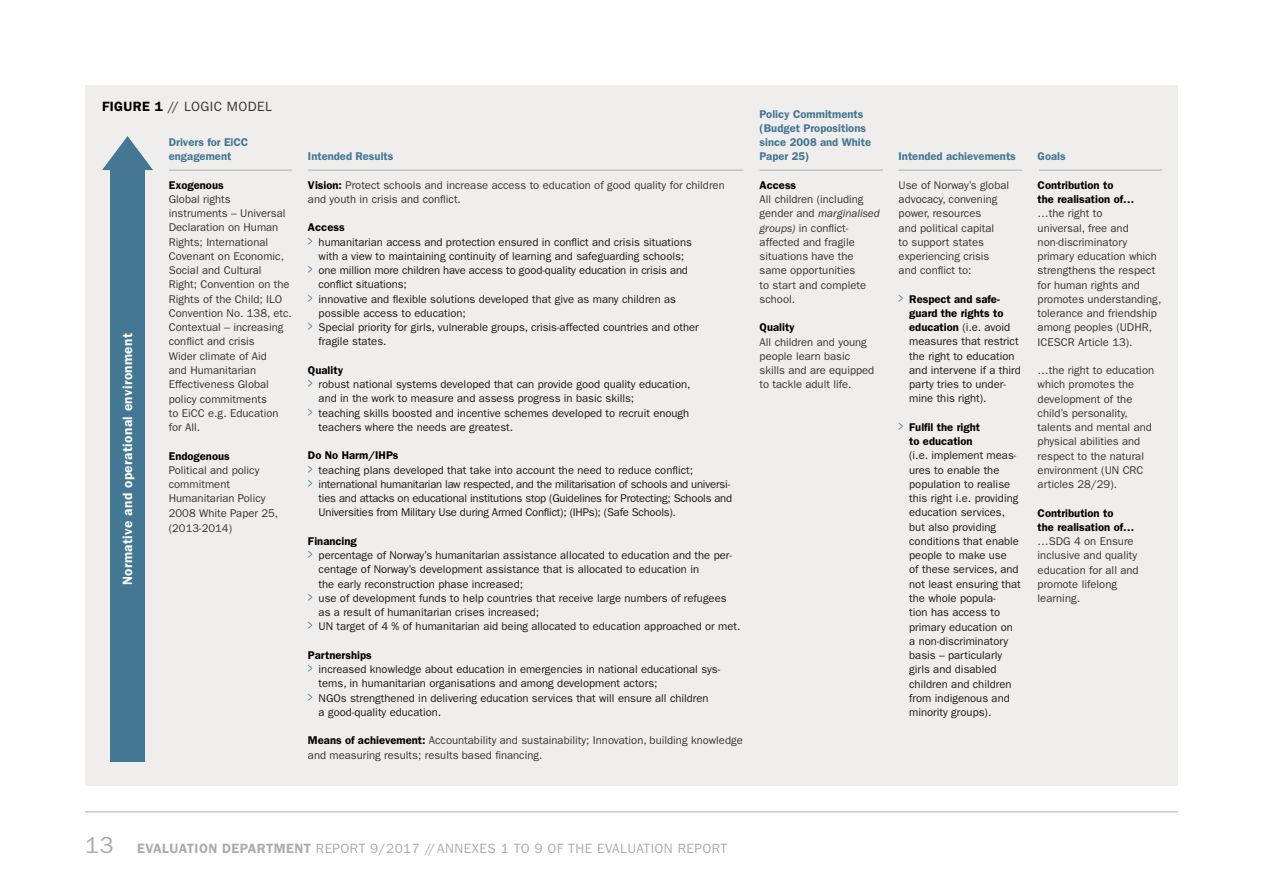
<style>
.page{position:relative;width:1263px;height:893px;background:#fff}
.page>*{position:absolute;margin:0;border:0;box-sizing:border-box;transform-origin:0 0}
.t1{font:13.5px "ITC Franklin Gothic Std";letter-spacing:.03em;color:#b1aca2}
.t2{font:600 13.5px "ITC Franklin Gothic Std";letter-spacing:.03em;color:#fff}
.t3{font:13.5px "ITC Franklin Gothic Std";letter-spacing:.03em;color:#353533}
.t4{font:11.25px/14.2px "ITC Franklin Gothic Std";color:#191919}
.t5{font:11.25px/14.2px "ITC Franklin Gothic Std";color:#353533}
.t6{font:11.25px "ITC Franklin Gothic Std";letter-spacing:-.02em;color:#191919}
.t7{font:600 11.25px/14.2px "ITC Franklin Gothic Std";color:#000}
.t8{font:600 11.25px/14.2px "ITC Franklin Gothic Std";color:#437793}
.s1{font-weight:600;color:#000}
.s2{font-size:16.5px;color:#437793}
.s3{font-style:italic}
.s4{font-weight:400;font-size:16.5px;color:#437793}
.s5{font-size:23.25px}
.s6{font-weight:600}
</style>
<div class="page">
<div style="left:85px;top:85px;width:1093px;height:700px;background:#efeeec"></div>
<div style="left:111px;top:165px;width:34px;height:597px;background:#437793"></div>
<svg style="left:102px;top:136px;width:51px;height:34px"></svg>
<hr style="left:169px;top:170px;width:123px;height:1px;background:#b1aca2">
<hr style="left:760px;top:170px;width:123px;height:1px;background:#b1aca2">
<hr style="left:898px;top:170px;width:124px;height:1px;background:#b1aca2">
<hr style="left:1039px;top:170px;width:123px;height:1px;background:#b1aca2">
<hr style="left:308px;top:170px;width:435px;height:1px;background:#b1aca2">
<hr style="left:85px;top:811px;width:1093px;height:1px;background:#b1aca2">
<p class="t3" style="left:102px;top:99px;width:171px"><span class="s1">FIGURE 1</span> // LOGIC MODEL</p>
<p class="t2" style="left:120px;top:585px;width:254px;rotate:-90deg">Normative and operational environment</p>
<p class="t8" style="left:169px;top:135px;width:81px">Drivers for EiCC engagement</p>
<p class="t7" style="left:169px;top:178px;width:56px">Exogenous</p>
<p class="t5" style="left:169px;top:192px;width:124px">Global rights instruments – Universal<br>Declaration on Human<br>Rights; International<br>Covenant on Economic,<br>Social and Cultural<br>Right; Convention on the<br>Rights of the Child; ILO<br>Convention No. 138, etc.<br>Contextual – increasing conflict and crisis<br>Wider climate of Aid<br>and Humanitarian<br>Effectiveness Global policy commitments<br>to EiCC e.g. Education for All.</p>
<p class="t7" style="left:169px;top:449px;width:62px">Endogenous</p>
<p class="t5" style="left:169px;top:463px;width:111px">Political and policy commitment<br>Humanitarian Policy<br>2008 White Paper 25, (2013-2014)</p>
<p class="t8" style="left:308px;top:149px;width:87px">Intended Results</p>
<p class="t5" style="left:308px;top:178px;width:418px"><span class="s1">Vision:</span> Protect schools and increase access to education of good quality for children and youth in crisis and conflict.</p>
<p class="t7" style="left:308px;top:220px;width:38px">Access</p>
<p class="t4" style="left:308px;top:235px;width:385px"><span class="s2">&gt;</span> humanitarian access and protection ensured in conflict and crisis situations</p>
<p class="t4" style="left:319px;top:249px;width:367px">with a view to maintaining continuity of learning and safeguarding schools;</p>
<p class="t4" style="left:308px;top:263px;width:382px"><span class="s2">&gt;</span> one million more children have access to good-quality education in crisis and</p>
<p class="t4" style="left:319px;top:278px;width:90px">conflict situations;</p>
<p class="t4" style="left:308px;top:292px;width:370px"><span class="s2">&gt;</span> innovative and flexible solutions developed that give as many children as</p>
<p class="t4" style="left:319px;top:306px;width:149px">possible access to education;</p>
<p class="t4" style="left:308px;top:320px;width:392px"><span class="s2">&gt;</span> Special priority for girls, vulnerable groups, crisis-affected countries and other</p>
<p class="t4" style="left:319px;top:335px;width:69px">fragile states.</p>
<p class="t7" style="left:308px;top:363px;width:37px">Quality</p>
<p class="t4" style="left:308px;top:377px;width:384px"><span class="s2">&gt;</span> robust national systems developed that can provide good quality education,</p>
<p class="t4" style="left:319px;top:392px;width:317px">and in the work to measure and assess progress in basic skills;</p>
<p class="t4" style="left:308px;top:406px;width:383px"><span class="s2">&gt;</span> teaching skills boosted and incentive schemes developed to recruit enough</p>
<p class="t4" style="left:319px;top:420px;width:196px">teachers where the needs are greatest.</p>
<p class="t7" style="left:308px;top:448px;width:92px">Do No Harm/IHPs</p>
<p class="t4" style="left:308px;top:463px;width:387px"><span class="s2">&gt;</span> teaching plans developed that take into account the need to reduce conflict;</p>
<p class="t6" style="left:308px;top:478px;width:424px"><span class="s2">&gt;</span> international humanitarian law respected, and the militarisation of schools and universi-</p>
<p class="t6" style="left:319px;top:492px;width:415px">ties and attacks on educational institutions stop (Guidelines for Protecting; Schools and</p>
<p class="t6" style="left:319px;top:506px;width:359px">Universities from Military Use during Armed Conflict); (IHPs); (Safe Schools).</p>
<p class="t7" style="left:308px;top:534px;width:50px">Financing</p>
<p class="t4" style="left:308px;top:548px;width:425px"><span class="s2">&gt;</span> percentage of Norway’s humanitarian assistance allocated to education and the per-</p>
<p class="t4" style="left:319px;top:563px;width:382px">centage of Norway’s development assistance that is allocated to education in</p>
<p class="t4" style="left:319px;top:577px;width:206px">the early reconstruction phase increased;</p>
<p class="t4" style="left:308px;top:591px;width:420px"><span class="s2">&gt;</span> use of development funds to help countries that receive large numbers of refugees</p>
<p class="t4" style="left:319px;top:605px;width:222px">as a result of humanitarian crises increased;</p>
<p class="t4" style="left:308px;top:620px;width:434px"><span class="s2">&gt;</span> UN target of 4 % of humanitarian aid being allocated to education approached or met.</p>
<p class="t7" style="left:308px;top:648px;width:65px">Partnerships</p>
<p class="t4" style="left:308px;top:662px;width:414px"><span class="s2">&gt;</span> increased knowledge about education in emergencies in national educational sys-</p>
<p class="t4" style="left:319px;top:677px;width:341px">tems, in humanitarian organisations and among development actors;</p>
<p class="t4" style="left:308px;top:691px;width:402px"><span class="s2">&gt;</span> NGOs strengthened in delivering education services that will ensure all children</p>
<p class="t4" style="left:319px;top:705px;width:124px">a good-quality education.</p>
<p class="t5" style="left:308px;top:734px;width:436px"><span class="s1">Means of achievement:</span> Accountability and sustainability; Innovation, building knowledge and measuring results; results based financing.</p>
<p class="t8" style="left:759px;top:107px;width:113px">Policy Commitments (Budget Propositions since 2008 and White<br>Paper 25)</p>
<p class="t7" style="left:759px;top:178px;width:38px">Access</p>
<p class="t5" style="left:759px;top:192px;width:122px">All children (including gender and <span class="s3">marginalised groups)</span> in conflict&shy;affected and fragile situations have the same opportunities<br>to start and complete school.</p>
<p class="t7" style="left:759px;top:320px;width:37px">Quality</p>
<p class="t5" style="left:759px;top:335px;width:116px">All children and young people learn basic skills and are equipped to tackle adult life.</p>
<p class="t8" style="left:898px;top:149px;width:119px">Intended achievements</p>
<p class="t5" style="left:898px;top:178px;width:112px">Use of Norway’s global advocacy, convening power, resources<br>and political capital<br>to support states experiencing crisis and conflict to:</p>
<p class="t4" style="left:909px;top:292px;width:113px;text-indent:-11px"><span class="s2">&gt;</span> <span class="s1">Respect and safe&shy;guard the rights to education</span> (i.e. avoid measures that restrict the right to education and intervene if a third party tries to under&shy;mine this right).</p>
<p class="t7" style="left:898px;top:420px;width:83px;text-align:center"><span class="s4">&gt;</span> Fulfil the right to education</p>
<p class="t4" style="left:909px;top:449px;width:113px">(i.e. implement meas&shy;ures to enable the population to realise this right i.e. providing education services, but also providing conditions that enable people to make use<br>of these services, and not least ensuring that the whole popula-<br>tion has access to primary education on a non-discriminatory basis – particularly girls and disabled children and children from indigenous and minority groups).</p>
<p class="t8" style="left:1037px;top:149px;width:30px">Goals</p>
<p class="t7" style="left:1037px;top:178px;width:98px">Contribution to<br>the realisation of…</p>
<p class="t5" style="left:1037px;top:206px;width:125px">…the right to<br>universal, free and non-discriminatory primary education which strengthens the respect for human rights and promotes understanding, tolerance and friendship among peoples (UDHR,<br>ICESCR Article 13).</p>
<p class="t5" style="left:1037px;top:363px;width:118px">…the right to education which promotes the development of the child’s personality, talents and mental and physical abilities and respect to the natural environment (UN CRC articles 28/29).</p>
<p class="t7" style="left:1037px;top:506px;width:98px">Contribution to<br>the realisation of…</p>
<p class="t5" style="left:1037px;top:534px;width:103px">…SDG 4 on Ensure inclusive and quality education for all and promote lifelong learning.</p>
<p class="t1" style="left:85px;top:841px;width:644px"><span class="s5">13</span> <span class="s6">EVALUATION DEPARTMENT</span> REPORT 9/2017 // ANNEXES 1 TO 9 OF THE EVALUATION REPORT</p>
</div>
